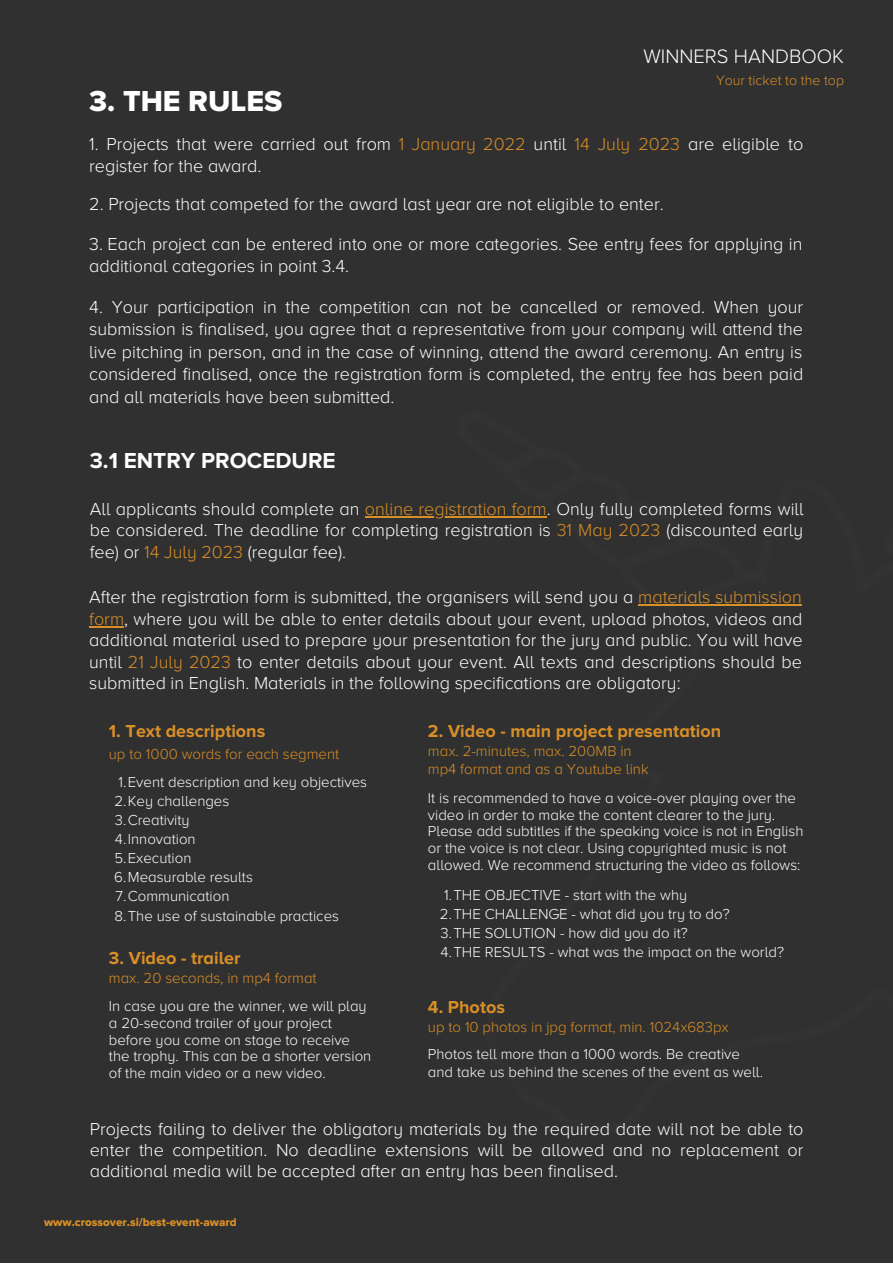
<style>
.page{position:relative;width:893px;height:1264px;background:#fff}
.page>*{position:absolute;margin:0;border:0;box-sizing:border-box;transform-origin:0 0}
.t1{font:30px "Proxima Nova Extrabld";color:#fff}
.t2{font:700 22.5px "Proxima Nova A";color:#fff}
.t3{font:300 20.1px "Proxima Nova A";color:#fff}
.t4{font:300 18px/21.3px "Proxima Nova A";color:#fff;text-align:justify}
.t5{font:700 18px "Proxima Nova A";color:#d98f27}
.t6{font:300 15px/19px "Proxima Nova A";color:#fff}
.t7{font:300 15px/18px "Proxima Nova A";color:#d98f27}
.t8{font:300 14.1px "Proxima Nova A";color:#d98f27}
.t9{font:11.7px "Proxima Nova Extrabld";color:#d98f27}
.s1{color:#d98f27}
</style>
<div class="page">
<div style="left:0;top:0;width:892px;height:1262px;background:#303030"></div>
<hr style="left:638px;top:604px;width:163px;height:1px;background:#d98f27">
<hr style="left:89px;top:626px;width:35px;height:1px;background:#d98f27">
<hr style="left:365px;top:516px;width:181px;height:1px;background:#d98f27">
<p class="t3" style="left:643px;top:45px;width:202px">WINNERS HANDBOOK</p>
<p class="t8" style="left:716px;top:72px;width:129px">Your ticket to the top</p>
<h1 class="t1" style="left:89px;top:83px;width:194px">3. THE RULES</h1>
<p class="t4" style="left:89px;top:133px;width:715px;line-height:22.5px">1. Projects that were carried out from <span class="s1">1 January 2022</span> until <span class="s1">14 July 2023</span> are eligible to register for the award.</p>
<p class="t4" style="left:89px;top:194px;width:576px">2. Projects that competed for the award last year are not eligible to enter.</p>
<p class="t4" style="left:89px;top:233px;width:714px;line-height:22.5px">3. Each project can be entered into one or more categories. See entry fees for applying in additional categories in point 3.4.</p>
<p class="t4" style="left:89px;top:296px;width:715px;line-height:22.5px">4. Your participation in the competition can not be cancelled or removed. When your submission is finalised, you agree that a representative from your company will attend the live pitching in person, and in the case of winning, attend the award ceremony. An entry is considered finalised, once the registration form is completed, the entry fee has been paid and all materials have been submitted.</p>
<p class="t2" style="left:90px;top:447px;width:247px">3.1 ENTRY PROCEDURE</p>
<p class="t4" style="left:90px;top:498px;width:715px">All applicants should complete an <span class="s1">online registration form</span>. Only fully completed forms will be considered. The deadline for completing registration is <span class="s1">31 May 2023</span> (discounted early fee) or <span class="s1">14 July 2023</span> (regular fee).</p>
<p class="t4" style="left:89px;top:587px;width:714px">After the registration form is submitted, the organisers will send you a <span class="s1">materials submission form</span>, where you will be able to enter details about your event, upload photos, videos and additional material used to prepare your presentation for the jury and public. You will have until <span class="s1">21 July 2023</span> to enter details about your event. All texts and descriptions should be submitted in English. Materials in the following specifications are obligatory:</p>
<p class="t5" style="left:109px;top:721px;width:158px">1. Text descriptions</p>
<p class="t7" style="left:109px;top:745px;width:232px">up to 1000 words for each segment</p>
<p class="t6" style="left:114px;top:772px;width:254px">1.Event description and key objectives<br>2.Key challenges<br>3.Creativity<br>4.Innovation<br>5.Execution<br>6.Measurable results<br>7.Communication<br>8.The use of sustainable practices</p>
<p class="t5" style="left:109px;top:947px;width:133px">3. Video - trailer</p>
<p class="t7" style="left:109px;top:969px;width:209px">max. 20 seconds, in mp4 format</p>
<p class="t6" style="left:109px;top:997px;width:264px;line-height:16.8px">In case you are the winner, we will play a 20-second trailer of your project before you come on stage to receive the trophy. This can be a shorter version of the main video or a new video.</p>
<p class="t5" style="left:428px;top:720px;width:295px">2. Video - main project presentation</p>
<p class="t7" style="left:428px;top:742px;width:222px">max. 2-minutes, max. 200MB in mp4 format and as a Youtube link</p>
<p class="t6" style="left:428px;top:789px;width:377px;line-height:16.8px">It is recommended to have a voice-over playing over the video in order to make the content clearer to the jury.<br>Please add subtitles if the speaking voice is not in English or the voice is not clear. Using copyrighted music is not allowed. We recommend structuring the video as follows:</p>
<p class="t6" style="left:440px;top:885px;width:345px">1.THE OBJECTIVE - start with the why<br>2.THE CHALLENGE - what did you try to do?<br>3.THE SOLUTION - how did you do it?<br>4.THE RESULTS - what was the impact on the world?</p>
<p class="t5" style="left:428px;top:996px;width:78px">4. Photos</p>
<p class="t7" style="left:428px;top:1018px;width:302px">up to 10 photos in jpg format, min. 1024x683px</p>
<p class="t6" style="left:428px;top:1045px;width:336px;line-height:18px">Photos tell more than a 1000 words. Be creative and take us behind the scenes of the event as well.</p>
<p class="t4" style="left:90px;top:1118px;width:715px">Projects failing to deliver the obligatory materials by the required date will not be able to enter the competition. No deadline extensions will be allowed and no replacement or additional media will be accepted after an entry has been finalised.</p>
<p class="t9" style="left:44px;top:1215px;width:194px">www.crossover.si/best-event-award</p>
</div>
